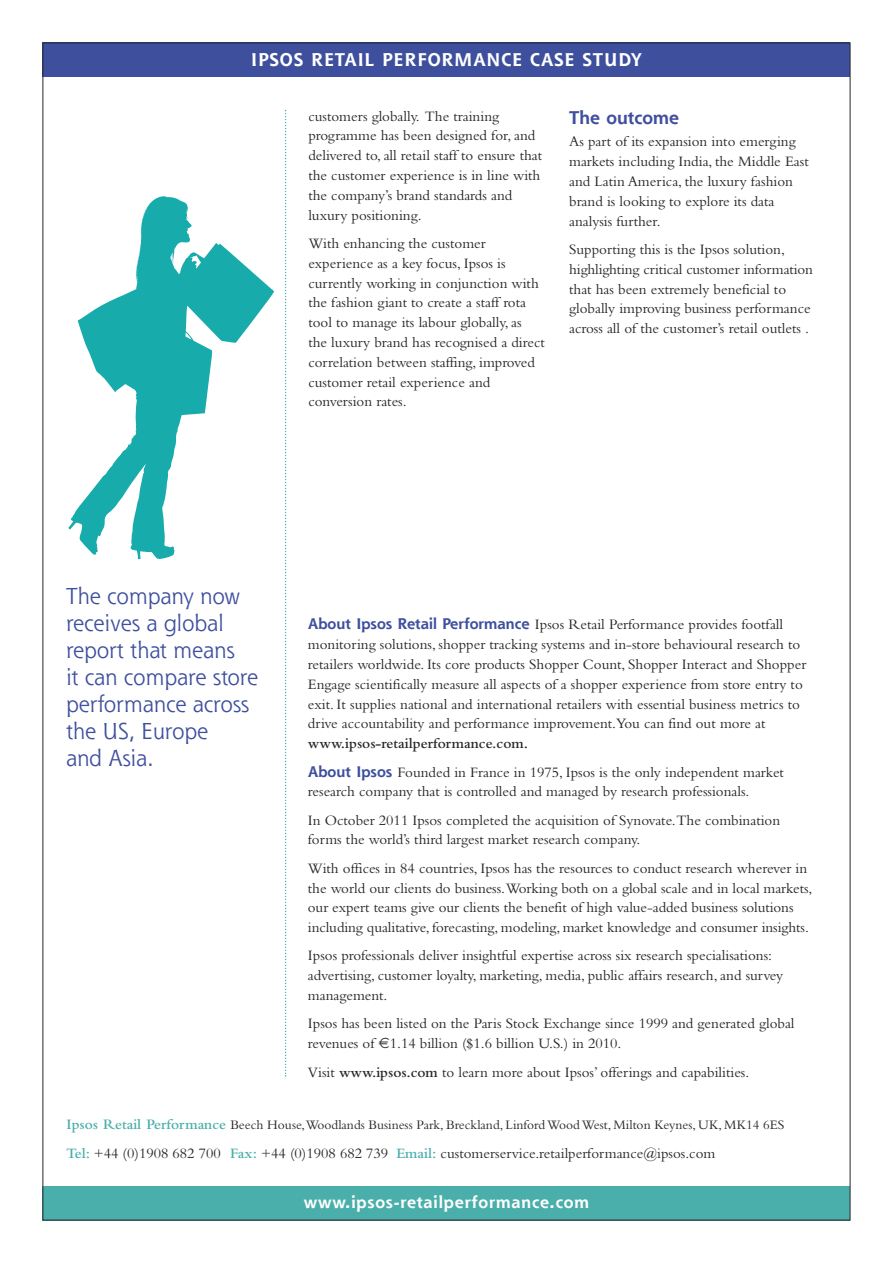
<style>
.page{position:relative;width:893px;height:1263px;background:#fff}
.page>*{position:absolute;margin:0;border:0;box-sizing:border-box;transform-origin:0 0}
.t1{font:22.5px/27px "AT Shannon";letter-spacing:-.01em;color:#3e4f9e}
.t2{font:700 18px "AT Shannon";letter-spacing:.05em;color:#fff}
.t3{font:700 18px "AT Shannon";color:#3e4f9e}
.t4{font:700 16.5px "AT Shannon";letter-spacing:.05em;color:#fff}
.t5{font:15px/19.8px "Bembo";color:#272627}
.t6{font:13.5px "Bembo";color:#272627}
.s1{font-family:"AT Shannon";font-weight:700;color:#3e4f9e}
.s2{font-weight:600}
.s3{font-weight:600;font-size:15px;color:#4aafaa}
.s4{font-weight:600;color:#4aafaa}
</style>
<div class="page">
<div style="left:43px;top:1186px;width:807px;height:34px;background:#4aafaa"></div>
<div style="left:43px;top:43px;width:807px;height:34px;background:#3e4f9e"></div>
<svg style="left:68px;top:196px;width:206px;height:363px"></svg>
<svg style="left:285px;top:110px;width:1px;height:966px"></svg>
<p class="t2" style="left:251px;top:53px;width:392px">IPSOS RETAIL PERFORMANCE CASE STUDY</p>
<p class="t5" style="left:308px;top:108px;width:235px">customers globally. The training programme has been designed for, and delivered to, all retail staff to ensure that the customer experience is in line with the company’s brand standards and luxury positioning.</p>
<p class="t5" style="left:308px;top:235px;width:238px">With enhancing the customer experience as a key focus, Ipsos is currently working in conjunction with the fashion giant to create a staff rota tool to manage its labour globally, as<br>the luxury brand has recognised a direct correlation between staffing, improved customer retail experience and conversion rates.</p>
<p class="t3" style="left:569px;top:112px;width:112px">The outcome</p>
<p class="t5" style="left:569px;top:133px;width:241px">As part of its expansion into emerging markets including India, the Middle East and Latin America, the luxury fashion brand is looking to explore its data analysis further.</p>
<p class="t5" style="left:569px;top:241px;width:245px">Supporting this is the Ipsos solution, highlighting critical customer information that has been extremely beneficial to globally improving business performance across all of the customer’s retail outlets .</p>
<h1 class="t1" style="left:66px;top:585px;width:194px">The company now receives a global report that means<br>it can compare store performance across the US, Europe<br>and Asia.</h1>
<p class="t5" style="left:308px;top:616px;width:500px"><span class="s1">About Ipsos Retail Performance</span> Ipsos Retail Performance provides footfall monitoring solutions, shopper tracking systems and in-store behavioural research to retailers worldwide. Its core products Shopper Count, Shopper Interact and Shopper Engage scientifically measure all aspects of a shopper experience from store entry to exit. It supplies national and international retailers with essential business metrics to drive accountability and performance improvement.You can find out more at</p>
<p class="t5" style="left:308px;top:731px;width:478px;line-height:28.3px"><span class="s2">www.ipsos-retailperformance.com.<br></span><span class="s1">About Ipsos</span> Founded in France in 1975, Ipsos is the only independent market</p>
<p class="t5" style="left:308px;top:779px;width:474px;line-height:28.3px">research company that is controlled and managed by research professionals.<br>In October 2011 Ipsos completed the acquisition of Synovate.The combination</p>
<p class="t5" style="left:308px;top:827px;width:501px;line-height:28.3px">forms the world’s third largest market research company.<br>With offices in 84 countries, Ipsos has the resources to conduct research wherever in</p>
<p class="t5" style="left:308px;top:879px;width:506px">the world our clients do business.Working both on a global scale and in local markets, our expert teams give our clients the benefit of high value-added business solutions including qualitative, forecasting, modeling, market knowledge and consumer insights.</p>
<p class="t5" style="left:308px;top:947px;width:477px">Ipsos professionals deliver insightful expertise across six research specialisations: advertising, customer loyalty, marketing, media, public affairs research, and survey management.</p>
<p class="t5" style="left:308px;top:1015px;width:488px">Ipsos has been listed on the Paris Stock Exchange since 1999 and generated global revenues of 1.14 billion ($1.6 billion U.S.) in 2010.</p>
<p class="t5" style="left:308px;top:1063px;width:443px">Visit <span class="s2">www.ipsos.com</span> to learn more about Ipsos’ offerings and capabilities.</p>
<p class="t6" style="left:67px;top:1120px;width:719px"><span class="s3">Ipsos Retail Performance</span> Beech House,Woodlands Business Park, Breckland, LinfordWoodWest, Milton Keynes, UK, MK14 6ES</p>
<p class="t5" style="left:67px;top:1144px;width:650px"><span class="s4">Tel:</span> +44 (0)1908 682 700 <span class="s4">Fax:</span> +44 (0)1908 682 739 <span class="s4">Email:</span> customerservice.retailperformance@ipsos.com</p>
<p class="t4" style="left:304px;top:1196px;width:287px">www.ipsos-retailperformance.com</p>
</div>
